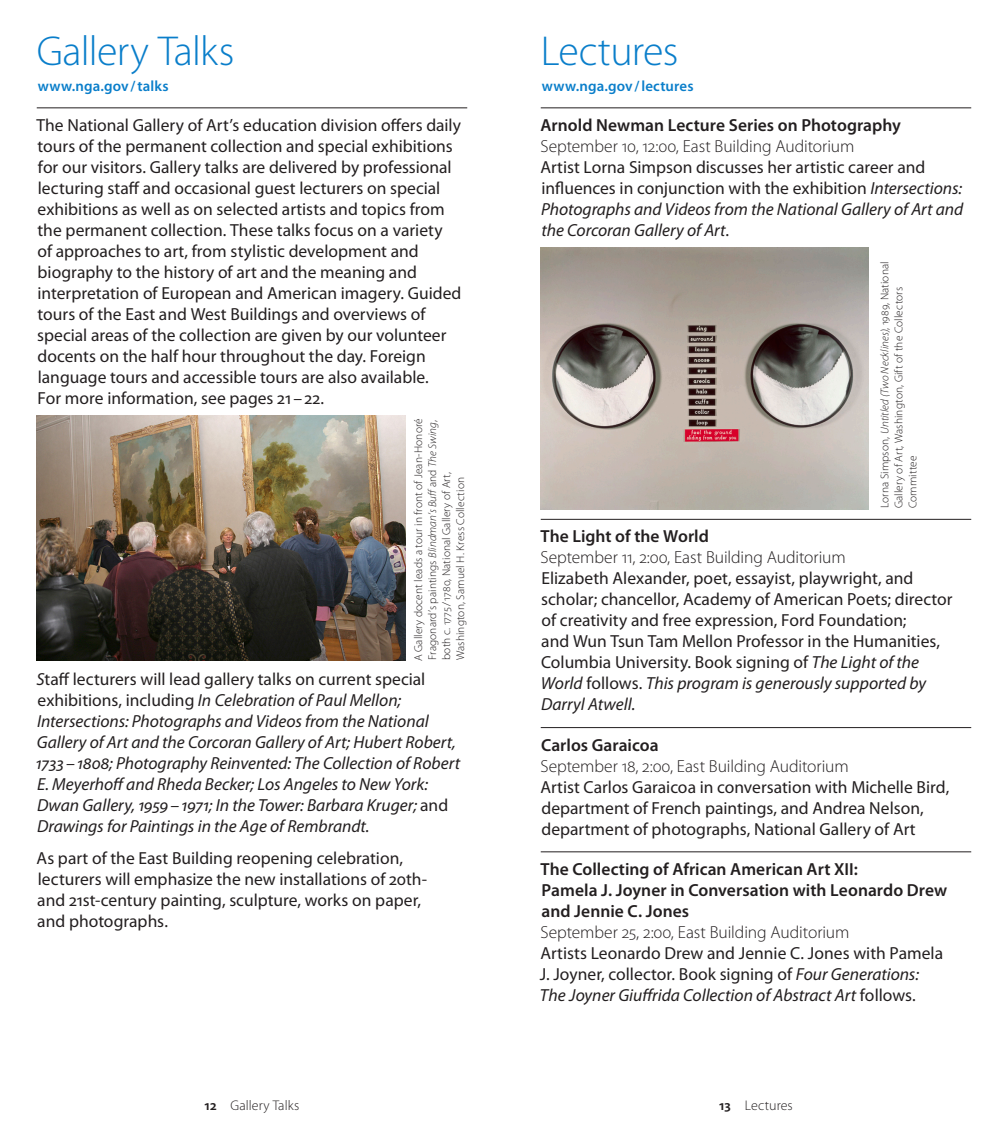
<style>
.page{position:relative;width:1008px;height:1134px;background:#fff}
.page>*{position:absolute;margin:0;border:0;box-sizing:border-box;transform-origin:0 0}
._01__section_head{font:300 42px "Myriad Pro";letter-spacing:-.015em;color:#0a7eca}
._04__text{font:17.5px/21px "Myriad Pro";color:#231f20}
.text_w_rulle{font:17.5px/21px "Myriad Pro";color:#231f20}
._04a__text_second{font:italic 17.5px/21px "Myriad Pro";color:#231f20}
._02__head_title_even{font:600 17.5px/21px "Myriad Pro";color:#231f20}
._03__subhead_date{font:300 17.5px "Myriad Pro";letter-spacing:-.005em;color:#231f20}
._04a__text_second-2{font:17.5px/21px "Myriad Pro";color:#231f20}
._01a__section_head_u{font:600 14.88px "Myriad Pro";letter-spacing:.01em;color:#0a7eca}
._08__folio{font:300 14px "Myriad Pro";letter-spacing:.005em;color:#231f20}
.t1{font:300 11.38px/14px "Myriad Pro";letter-spacing:.01em;color:#231f20}
.s1{font-style:italic}
.s2{font-style:normal}
.s3{font-weight:600}
</style>
<div class="page">
<hr style="left:37px;top:108px;width:430px;height:1px;background:#231f20">
<img style="left:37px;top:415px;width:368px;height:246px">
<hr style="left:541px;top:108px;width:430px;height:1px;background:#231f20">
<hr style="left:541px;top:519px;width:430px;height:1px;background:#231f20">
<hr style="left:541px;top:727px;width:430px;height:1px;background:#231f20">
<hr style="left:541px;top:852px;width:430px;height:1px;background:#231f20">
<img style="left:541px;top:247px;width:327px;height:262px">
<p class="_01__section_head" style="left:37px;top:28px;width:199px">Gallery Talks</p>
<p class="_01a__section_head_u" style="left:38px;top:77px;width:132px">www.nga.gov/talks</p>
<p class="text_w_rulle" style="left:36px;top:115px;width:427px">The National Gallery of Art’s education division offers daily tours of the permanent collection and special exhibitions for our visitors. Gallery talks are delivered by professional lecturing staff and occasional guest lecturers on special exhibitions as well as on selected artists and topics from the permanent collection. These talks focus on a variety<br>of approaches to art, from stylistic development and biography to the history of art and the meaning and interpretation of European and American imagery. Guided tours of the East and West Buildings and overviews of special areas of the collection are given by our volunteer docents on the half hour throughout the day. Foreign language tours and accessible tours are also available.<br>For more information, see pages 21–22.</p>
<p class="t1" style="left:412px;top:661px;width:244px;rotate:-90deg">A Gallery docent leads a tour in front of Jean-Honoré Fragonard’s paintings <span class="s1">Blindman’s Buff</span> and <span class="s1">The Swing</span>, both c. 1775 /1780, National Gallery of Art, Washington, Samuel H. Kress Collection</p>
<p class="_04a__text_second" style="left:36px;top:669px;width:426px">S<span class="s2">taff lecturers will lead gallery talks on current special exhibitions, including</span> In Celebration of Paul Mellon; Intersections: Photographs and Videos from the National Gallery of Art and the Corcoran Gallery of Art; Hubert Robert, 1733 – 1808; Photography Reinvented: The Collection of Robert E. Meyerhoff and Rheda Becker; Los Angeles to New York:<br>Dwan Gallery, 1959–1971; In the Tower: Barbara Kruger; <span class="s2">and </span>Drawings for Paintings in the Age of Rembrandt.</p>
<p class="_04a__text_second-2" style="left:36px;top:848px;width:392px">As part of the East Building reopening celebration, lecturers will emphasize the new installations of 20th&shy;and 21st-century painting, sculpture, works on paper, and photographs.</p>
<p class="_01__section_head" style="left:541px;top:28px;width:139px">Lectures</p>
<p class="_01a__section_head_u" style="left:542px;top:77px;width:153px">www.nga.gov/lectures</p>
<p class="_02__head_title_even" style="left:541px;top:115px;width:362px">Arnold Newman Lecture Series on Photography</p>
<p class="_03__subhead_date" style="left:541px;top:136px;width:315px">September 10, 12:00, East Building Auditorium</p>
<p class="_04__text" style="left:540px;top:157px;width:425px">Artist Lorna Simpson discusses her artistic career and influences in conjunction with the exhibition <span class="s1">Intersections:<br>Photographs and Videos from the National Gallery of Art and the Corcoran Gallery of Art</span>.</p>
<p class="t1" style="left:878px;top:508px;width:248px;rotate:-90deg">Lorna Simpson, <span class="s1">Untitled (Two Necklines)</span>, 1989, National<br>Gallery of Art, Washington, Gift of the Collectors<br>Committee</p>
<p class="_02__head_title_even" style="left:540px;top:526px;width:170px">The Light of the World</p>
<p class="_03__subhead_date" style="left:541px;top:548px;width:307px">September 11, 2:00, East Building Auditorium</p>
<p class="_04__text" style="left:541px;top:568px;width:413px">Elizabeth Alexander, poet, essayist, playwright, and scholar; chancellor, Academy of American Poets; director of creativity and free expression, Ford Foundation;<br>and Wun Tsun Tam Mellon Professor in the Humanities, Columbia University. Book signing of <span class="s1">The Light of the World</span> follows. <span class="s1">This program is generously supported by Darryl Atwell.</span></p>
<p class="_02__head_title_even" style="left:541px;top:734px;width:119px">Carlos Garaicoa</p>
<p class="_03__subhead_date" style="left:541px;top:756px;width:310px">September 18, 2:00, East Building Auditorium</p>
<p class="_04__text" style="left:540px;top:777px;width:410px">Artist Carlos Garaicoa in conversation with Michelle Bird, department of French paintings, and Andrea Nelson, department of photographs, National Gallery of Art</p>
<p class="_02__head_title_even" style="left:540px;top:859px;width:408px">The Collecting of African American Art XII:<br>Pamela J. Joyner in Conversation with Leonardo Drew and Jennie C. Jones</p>
<p class="_03__subhead_date" style="left:541px;top:922px;width:310px">September 25, 2:00, East Building Auditorium</p>
<p class="_04__text" style="left:540px;top:943px;width:405px">Artists Leonardo Drew and Jennie C. Jones with Pamela<br>J. Joyner, collector. Book signing of <span class="s1">Four Generations:<br>The Joyner Giuffrida Collection of Abstract Art</span> follows.</p>
<p class="_08__folio" style="left:205px;top:1098px;width:96px"><span class="s3">12</span> Gallery Talks</p>
<p class="_08__folio" style="left:719px;top:1098px;width:75px"><span class="s3">13</span> Lectures</p>
</div>
